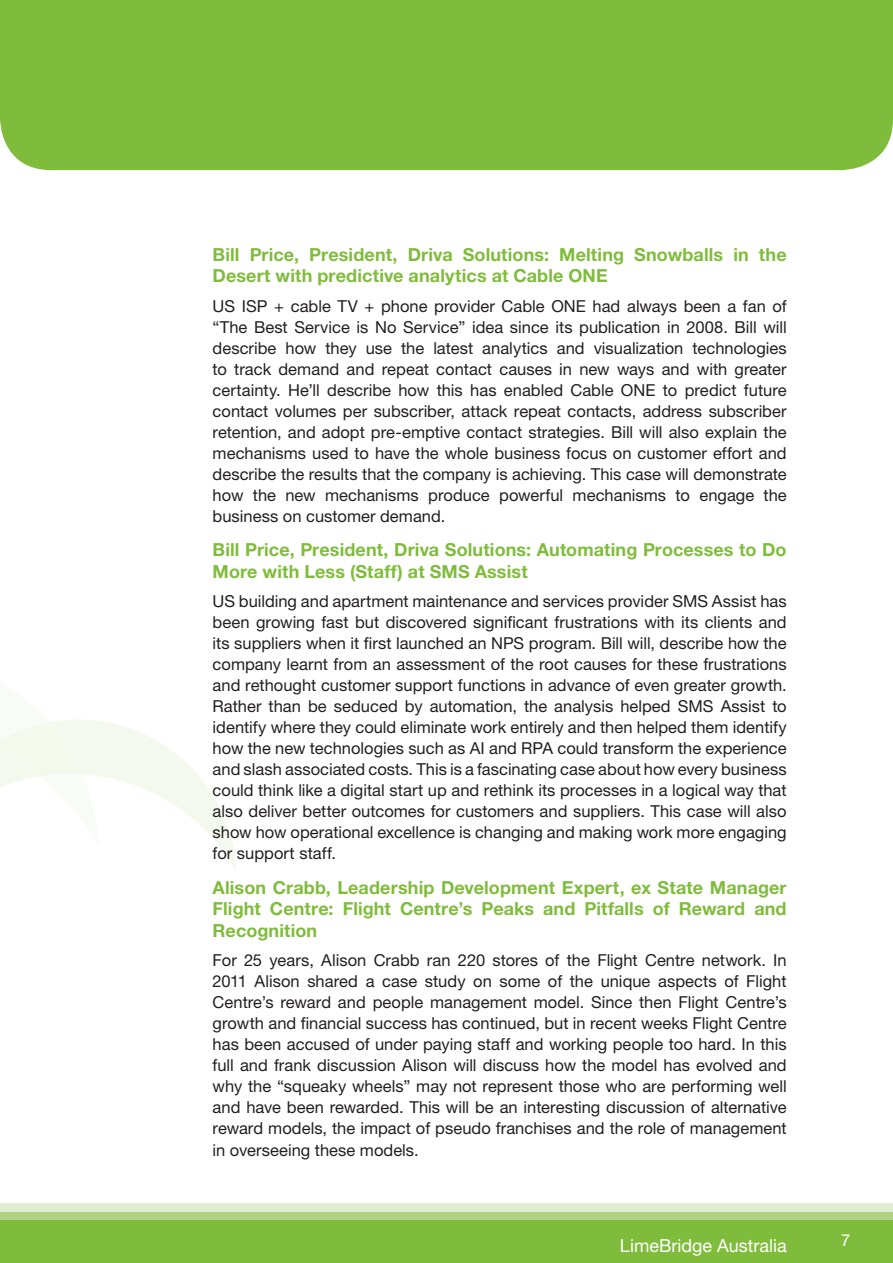
<style>
.page{position:relative;width:893px;height:1263px;background:#fff}
.page>*{position:absolute;margin:0;border:0;box-sizing:border-box;transform-origin:0 0}
.t1{font:700 18px/21.6px "Helvetica Neue LT";letter-spacing:.005em;color:#80bc3c}
.t2{font:18px "Helvetica Neue LT";color:#fff}
.t3{font:16.5px/21px "Helvetica Neue LT";color:#231f20;text-align:justify}
.t4{font:16.5px "Helvetica Neue LT";color:#fff}
</style>
<div class="page">
<div style="left:0;top:1203px;width:893px;height:60px;background:#e1edd2"></div>
<div style="left:0;top:1212px;width:893px;height:51px;background:#b0d285"></div>
<div style="left:0;top:1220px;width:893px;height:43px;background:#80bc3c"></div>
<div style="left:1px;top:0;width:892px;height:170px;background:#80bc3c"></div>
<svg style="left:154px;top:739px;width:82px;height:131px"></svg>
<svg style="left:0;top:720px;width:154px;height:73px"></svg>
<svg style="left:0;top:0;width:1px;height:127px"></svg>
<p class="t1" style="left:213px;top:243px;width:576px">Bill Price, President, Driva Solutions: Melting Snowballs in the<br>Desert with predictive analytics at Cable ONE</p>
<p class="t3" style="left:213px;top:295px;width:576px">US ISP + cable TV + phone provider Cable ONE had always been a fan of “The Best Service is No Service” idea since its publication in 2008. Bill will describe how they use the latest analytics and visualization technologies to track demand and repeat contact causes in new ways and with greater certainty. He’ll describe how this has enabled Cable ONE to predict future contact volumes per subscriber, attack repeat contacts, address subscriber retention, and adopt pre-emptive contact strategies. Bill will also explain the mechanisms used to have the whole business focus on customer effort and describe the results that the company is achieving. This case will demonstrate how the new mechanisms produce powerful mechanisms to engage the business on customer demand.</p>
<p class="t1" style="left:213px;top:539px;width:575px">Bill Price, President, Driva Solutions: Automating Processes to Do<br>More with Less (Staff) at SMS Assist</p>
<p class="t3" style="left:213px;top:591px;width:576px">US building and apartment maintenance and services provider SMS Assist has been growing fast but discovered significant frustrations with its clients and its suppliers when it first launched an NPS program. Bill will, describe how the company learnt from an assessment of the root causes for these frustrations and rethought customer support functions in advance of even greater growth.<br>Rather than be seduced by automation, the analysis helped SMS Assist to identify where they could eliminate work entirely and then helped them identify how the new technologies such as AI and RPA could transform the experience and slash associated costs. This is a fascinating case about how every business could think like a digital start up and rethink its processes in a logical way that also deliver better outcomes for customers and suppliers. This case will also show how operational excellence is changing and making work more engaging for support staff.</p>
<p class="t1" style="left:213px;top:876px;width:575px;text-align:justify">Alison Crabb, Leadership Development Expert, ex State Manager Flight Centre: Flight Centre’s Peaks and Pitfalls of Reward and Recognition</p>
<p class="t3" style="left:213px;top:950px;width:576px">For 25 years, Alison Crabb ran 220 stores of the Flight Centre network. In 2011 Alison shared a case study on some of the unique aspects of Flight Centre’s reward and people management model. Since then Flight Centre’s growth and financial success has continued, but in recent weeks Flight Centre has been accused of under paying staff and working people too hard. In this full and frank discussion Alison will discuss how the model has evolved and why the “squeaky wheels” may not represent those who are performing well and have been rewarded. This will be an interesting discussion of alternative reward models, the impact of pseudo franchises and the role of management in overseeing these models.</p>
<p class="t2" style="left:620px;top:1234px;width:168px">LimeBridge Australia</p>
<p class="t4" style="left:841px;top:1230px;width:11px">7</p>
</div>
